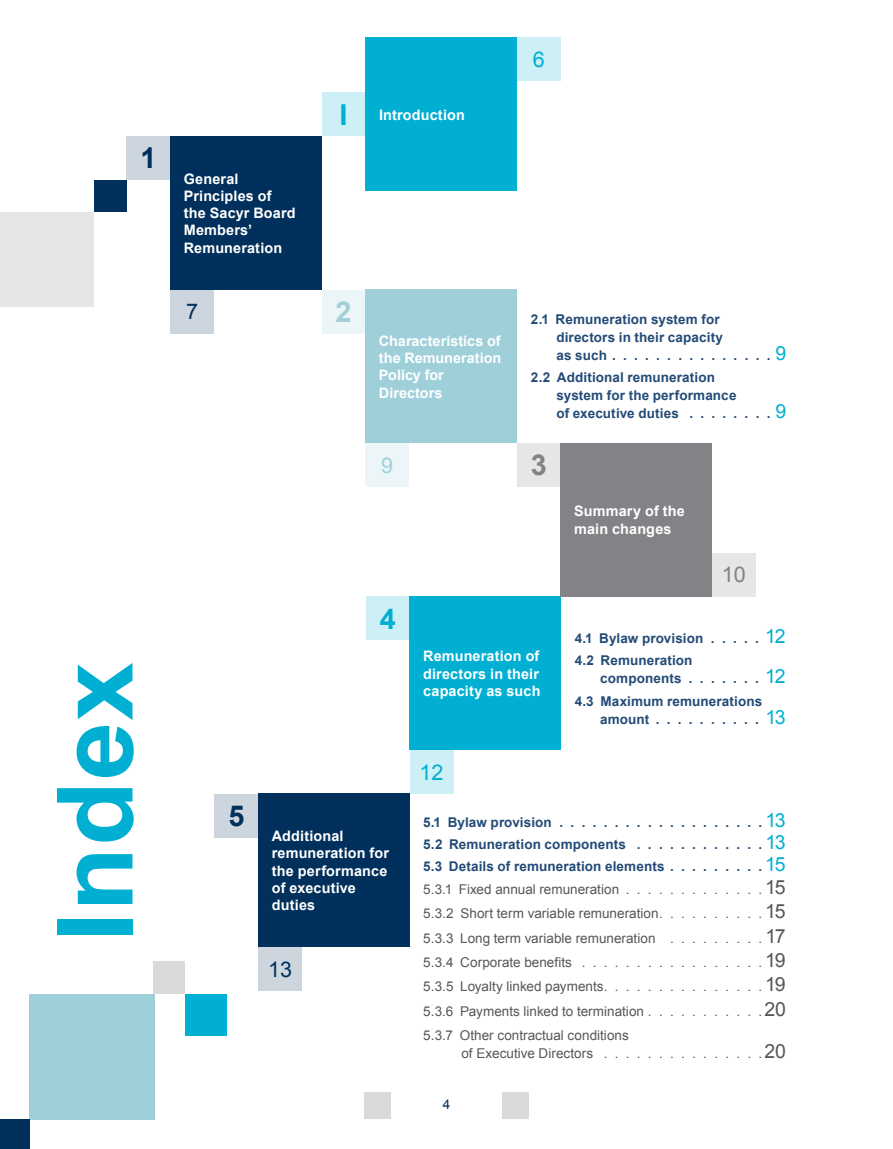
<style>
.page{position:relative;width:893px;height:1149px;background:#fff}
.page>*{position:absolute;margin:0;border:0;box-sizing:border-box;transform-origin:0 0}
.MENU_número{font:700 105.45px "Arial";letter-spacing:.01em;color:#00afd2}
.Letra__in{font:700 28.8px "Arial";color:#00afd2}
.Letra__in-2{font:700 28.8px "Arial";color:#00305b}
.Letra__in-3{font:700 28.8px "Arial";color:#828386}
.Letra__in-4{font:700 28.8px "Arial";color:#9fd0da}
.Página__in{font:21.6px "Arial";color:#00afd2}
.Página__in-2{font:21.6px "Arial";color:#00305b}
.Página__in-3{font:21.6px "Arial";color:#828386}
.Página__in-4{font:21.6px "Arial";color:#9fd0da}
.t1{font:19.5px "Arial";letter-spacing:-.06em;color:#00afd2}
.t2{font:19.5px "Arial";letter-spacing:-.05em;color:#575756}
.Título__in{font:700 14.4px/17.2px "Arial";letter-spacing:.01em;color:#fff}
.t3{font:700 13.5px/18px "Arial";letter-spacing:.01em;color:#234b77}
.t4{font:13.5px/18px "Arial";color:#575756;text-align:center}
.t5{font:13.5px "Arial";color:#00305b}
</style>
<div class="page">
<div style="left:94px;top:180px;width:32px;height:32px;background:#00305b"></div>
<div style="left:0;top:212px;width:94px;height:94px;background:#e6e6e7"></div>
<div style="left:29px;top:993px;width:125px;height:126px;background:#9fd0da"></div>
<div style="left:0;top:1119px;width:29px;height:29px;background:#00305b"></div>
<div style="left:153px;top:960px;width:32px;height:33px;background:#dadadb"></div>
<div style="left:185px;top:993px;width:41px;height:41px;background:#00afd2"></div>
<div style="left:410px;top:596px;width:151px;height:153px;background:#00afd2"></div>
<div style="left:410px;top:749px;width:43px;height:44px;background:#cdeff6"></div>
<div style="left:366px;top:596px;width:44px;height:44px;background:#cdeff6"></div>
<div style="left:365px;top:38px;width:152px;height:153px;background:#00afd2"></div>
<div style="left:517px;top:38px;width:43px;height:43px;background:#cdeff6"></div>
<div style="left:322px;top:92px;width:43px;height:44px;background:#cdeff6"></div>
<div style="left:170px;top:136px;width:152px;height:153px;background:#00305b"></div>
<div style="left:170px;top:289px;width:44px;height:44px;background:#cdd6de"></div>
<div style="left:126px;top:136px;width:44px;height:44px;background:#cdd6de"></div>
<div style="left:258px;top:793px;width:152px;height:153px;background:#00305b"></div>
<div style="left:258px;top:946px;width:44px;height:44px;background:#cdd6de"></div>
<div style="left:214px;top:793px;width:44px;height:44px;background:#cdd6de"></div>
<div style="left:561px;top:443px;width:151px;height:153px;background:#828386"></div>
<div style="left:712px;top:552px;width:44px;height:44px;background:#e6e6e7"></div>
<div style="left:517px;top:443px;width:43px;height:43px;background:#e6e6e7"></div>
<div style="left:365px;top:289px;width:152px;height:154px;background:#9fd0da"></div>
<div style="left:365px;top:443px;width:44px;height:43px;background:#ecf5f7"></div>
<div style="left:322px;top:289px;width:43px;height:44px;background:#ecf5f7"></div>
<div style="left:502px;top:1091px;width:26px;height:27px;background:#dadadb"></div>
<div style="left:365px;top:1091px;width:26px;height:27px;background:#dadadb"></div>
<p class="Letra__in-2" style="left:140px;top:139px;width:18px">1</p>
<p class="MENU_número" style="left:26px;top:941px;width:281px;rotate:-90deg">Index</p>
<p class="Título__in" style="left:184px;top:170px;width:113px">General<br>Principles of the Sacyr Board<br>Members’<br>Remuneration</p>
<p class="Página__in-2" style="left:186px;top:297px;width:14px">7</p>
<p class="Letra__in" style="left:339px;top:95px;width:10px">I</p>
<p class="Título__in" style="left:379px;top:106px;width:87px">Introduction</p>
<p class="Página__in" style="left:533px;top:45px;width:14px">6</p>
<p class="Letra__in-4" style="left:335px;top:292px;width:18px">2</p>
<p class="Título__in" style="left:379px;top:332px;width:124px">Characteristics of the Remuneration<br>Policy for<br>Directors</p>
<p class="Página__in-4" style="left:381px;top:451px;width:14px">9</p>
<p class="t3" style="left:556px;top:310px;width:168px;text-indent:-26px">2.1 Remuneration system for directors in their capacity as such</p>
<p class="t3" style="left:556px;top:368px;width:182px;text-indent:-26px">2.2 Additional remuneration system for the performance of executive duties</p>
<p class="Letra__in-3" style="left:531px;top:446px;width:18px">3</p>
<p class="Título__in" style="left:574px;top:503px;width:112px">Summary of the main changes</p>
<p class="Página__in-3" style="left:722px;top:560px;width:26px">10</p>
<p class="t1" style="left:775px;top:340px;width:12px">9</p>
<p class="t1" style="left:775px;top:398px;width:12px">9</p>
<p class="Letra__in" style="left:380px;top:599px;width:18px">4</p>
<p class="Título__in" style="left:423px;top:647px;width:119px;text-align:justify">Remuneration of directors in their capacity as such</p>
<p class="Página__in" style="left:419px;top:757px;width:26px">12</p>
<p class="t3" style="left:575px;top:629px;width:130px">4.1 Bylaw provision</p>
<p class="t1" style="left:765px;top:623px;width:22px">12</p>
<p class="t3" style="left:600px;top:652px;width:94px;text-indent:-26px">4.2 Remuneration components</p>
<p class="t1" style="left:765px;top:663px;width:22px">12</p>
<p class="t3" style="left:600px;top:692px;width:164px;text-indent:-26px">4.3 Maximum remunerations amount</p>
<p class="t1" style="left:765px;top:703px;width:22px">13</p>
<p class="Letra__in-2" style="left:228px;top:796px;width:18px">5</p>
<p class="Título__in" style="left:272px;top:827px;width:119px">Additional remuneration for the performance of executive duties</p>
<p class="Página__in-2" style="left:268px;top:954px;width:26px">13</p>
<p class="t3" style="left:423px;top:813px;width:130px">5.1 Bylaw provision</p>
<p class="t1" style="left:765px;top:807px;width:22px">13</p>
<p class="t3" style="left:423px;top:835px;width:204px">5.2 Remuneration components</p>
<p class="t1" style="left:765px;top:829px;width:22px">13</p>
<p class="t3" style="left:423px;top:857px;width:243px">5.3 Details of remuneration elements</p>
<p class="t1" style="left:765px;top:851px;width:22px">15</p>
<p class="t4" style="left:423px;top:879px;width:198px">5.3.1 Fixed annual remuneration</p>
<p class="t2" style="left:765px;top:873px;width:22px">15</p>
<p class="t4" style="left:423px;top:904px;width:237px">5.3.2 Short term variable remuneration</p>
<p class="t2" style="left:765px;top:898px;width:22px">15</p>
<p class="t4" style="left:423px;top:928px;width:234px">5.3.3 Long term variable remuneration</p>
<p class="t2" style="left:766px;top:922px;width:22px">17</p>
<p class="t4" style="left:423px;top:953px;width:150px">5.3.4 Corporate benefits</p>
<p class="t2" style="left:765px;top:946px;width:22px">19</p>
<p class="t4" style="left:423px;top:977px;width:182px">5.3.5 Loyalty linked payments</p>
<p class="t2" style="left:765px;top:971px;width:22px">19</p>
<p class="t4" style="left:423px;top:1001px;width:222px">5.3.6 Payments linked to termination</p>
<p class="t2" style="left:764px;top:995px;width:23px">20</p>
<p class="t4" style="left:423px;top:1026px;width:207px">5.3.7 Other contractual conditions of Executive Directors</p>
<p class="t2" style="left:764px;top:1038px;width:23px">20</p>
<p class="t5" style="left:443px;top:1094px;width:9px">4</p>
</div>
